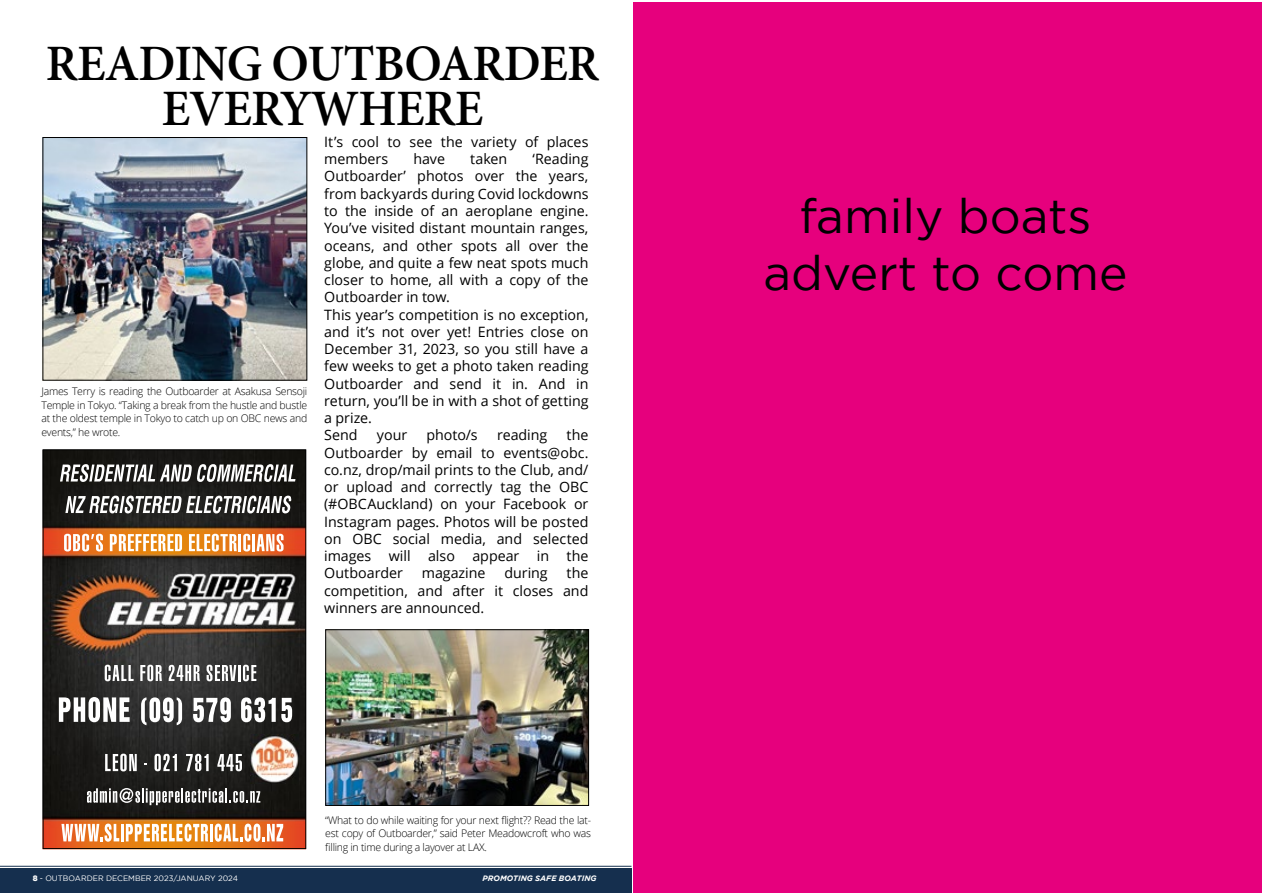
<style>
.page{position:relative;width:1263px;height:893px;background:#fff}
.page>*{position:absolute;margin:0;border:0;box-sizing:border-box;transform-origin:0 0}
.t1{font:600 51px/44.8px "Minion Pro";letter-spacing:-.015em;color:#000;text-align:center}
.t2{font:48px/57.6px "Gotham";color:#000;text-align:center}
.t3{font:14.25px/17.2px "Open Sans";color:#000}
.t4{font:300 10.5px/13.5px "Open Sans";letter-spacing:-.025em;color:#000;text-align:justify}
.t5{font:7.8px "Gotham";color:#fff}
.t6{font:italic 700 7.8px "Gotham";color:#fff}
.s1{font-weight:900}
</style>
<div class="page">
<div style="left:0;top:869px;width:631px;height:24px;background:#152f4e"></div>
<hr style="left:0;top:866px;width:631px;height:1px;background:#152f4e">
<svg style="left:43px;top:449px;width:263px;height:400px;background:#635347"></svg>
<div style="left:634px;top:2px;width:628px;height:891px;background:#e6007d"></div>
<img style="left:45px;top:139px;width:260px;height:240px">
<div style="left:43px;top:137px;width:264px;height:244px;border:1px solid #000"></div>
<img style="left:327px;top:631px;width:260px;height:173px">
<div style="left:325px;top:629px;width:264px;height:177px;border:1px solid #000"></div>
<h1 class="t1" style="left:46px;top:41px;width:554px">READING OUTBOARDER<br>EVERYWHERE</h1>
<p class="t3" style="left:324px;top:133px;width:266px">It’s cool to see the variety of places members</p>
<p class="t3" style="left:324px;top:150px;width:266px;text-indent:208px">‘Reading<br>Outboarder’ photos over the years, from backyards during Covid lockdowns to the inside of an aeroplane engine.<br>You’ve visited distant mountain ranges, oceans, and other spots all over the globe, and quite a few neat spots much closer to home, all with a copy of the<br>Outboarder in tow.<br>This year’s competition is no exception, and it’s not over yet! Entries close on<br>December 31, 2023, so you still have a few weeks to get a photo taken reading<br>Outboarder and send it in. And in return, you’ll be in with a shot of getting a prize.<br>Send</p>
<p class="t3" style="left:413px;top:150px;width:33px">have</p>
<p class="t3" style="left:470px;top:150px;width:39px">taken</p>
<p class="t4" style="left:41px;top:384px;width:267px">James Terry is reading the Outboarder at Asakusa Sensoji Temple in Tokyo. “Taking a break from the hustle and bustle at the oldest temple in Tokyo to catch up on OBC news and events,” he wrote.</p>
<p class="t3" style="left:324px;top:426px;width:266px;text-align:justify;text-indent:242px">the Outboarder by email to events@obc. co.nz, drop/mail prints to the Club, and/ or upload and correctly tag the OBC (#OBCAuckland) on your Facebook or Instagram pages. Photos will be posted on OBC social media, and selected images will also appear in the Outboarder</p>
<p class="t3" style="left:377px;top:426px;width:32px">your</p>
<p class="t3" style="left:426px;top:426px;width:53px">photo/s</p>
<p class="t3" style="left:497px;top:426px;width:52px">reading</p>
<p class="t3" style="left:324px;top:564px;width:266px;text-align:justify;text-indent:242px">the competition, and after it closes and winners are announced.</p>
<p class="t3" style="left:422px;top:564px;width:65px">magazine</p>
<p class="t3" style="left:504px;top:564px;width:45px">during</p>
<p class="t4" style="left:325px;top:813px;width:267px">“What to do while waiting for your next flight?? Read the lat&shy;est copy of Outboarder,” said Peter Meadowcroft who was filling in time during a layover at LAX.</p>
<p class="t5" style="left:33px;top:874px;width:207px"><span class="s1">8</span> - OUTBOARDER DECEMBER 2023/JANUARY 2024</p>
<p class="t6" style="left:482px;top:873px;width:116px">PROMOTING SAFE BOATING</p>
<h2 class="t2" style="left:763px;top:186px;width:365px">family boats advert to come</h2>
</div>
